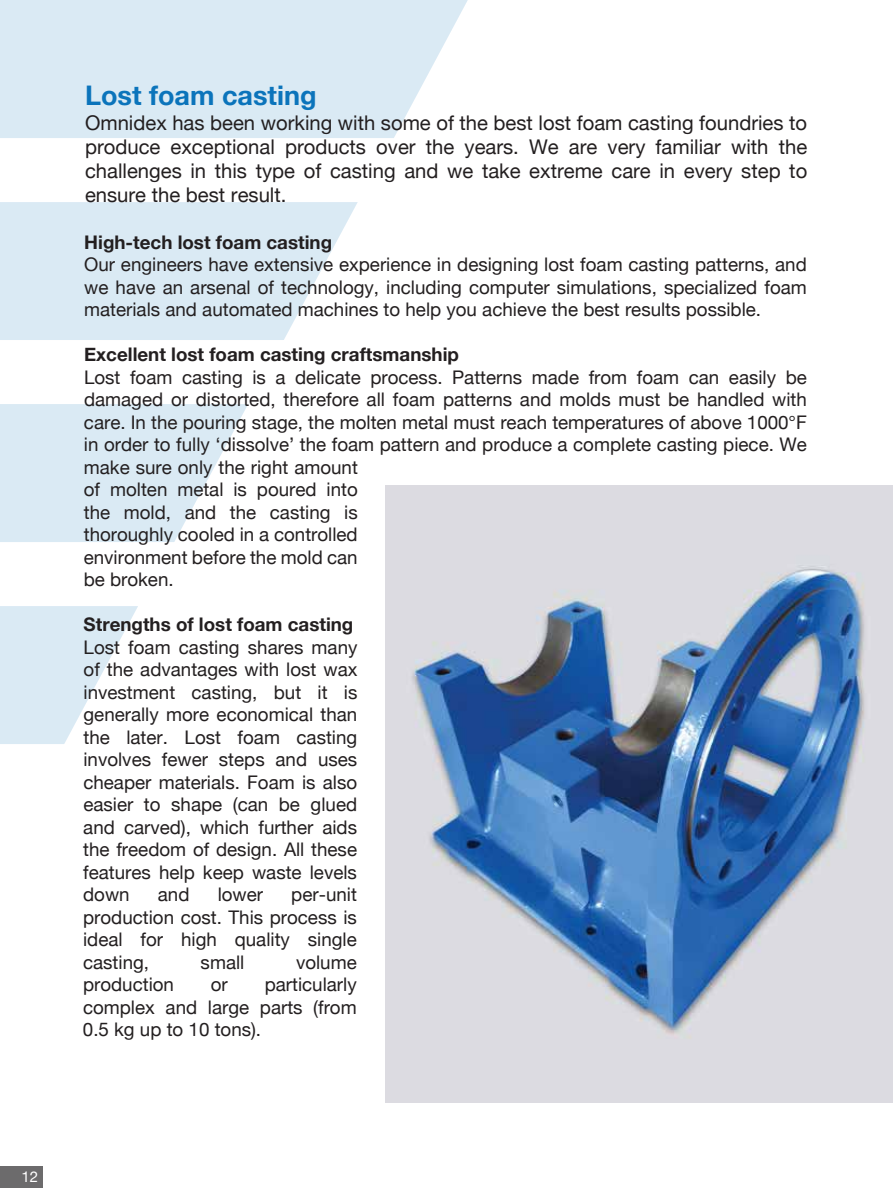
<style>
.page{position:relative;width:893px;height:1188px;background:#fff}
.page>*{position:absolute;margin:0;border:0;box-sizing:border-box;transform-origin:0 0}
.t1{font:700 27px "Helvetica Neue";color:#0b74bb}
.t2{font:20.25px/24.3px "Helvetica Neue";color:#231f20;text-align:justify}
.t3{font:18.75px/22.5px "Helvetica Neue";color:#231f20;text-align:justify}
.t4{font:700 18.75px "Helvetica Neue";color:#231f20}
.t5{font:15px "Helvetica Neue";color:#fff}
</style>
<div class="page">
<svg style="left:0;top:0;width:468px;height:138px;background:#dcebf4"></svg>
<svg style="left:0;top:202px;width:358px;height:138px;background:#ddecf5"></svg>
<svg style="left:0;top:404px;width:248px;height:138px;background:#deecf5"></svg>
<svg style="left:0;top:606px;width:138px;height:138px"></svg>
<div style="left:0;top:1167px;width:43px;height:21px;background:#6c6b6c"></div>
<img style="left:386px;top:486px;width:507px;height:616px">
<h1 class="t1" style="left:85px;top:74px;width:233px">Lost foam casting</h1>
<p class="t2" style="left:85px;top:111px;width:724px">Omnidex has been working with some of the best lost foam casting foundries to produce exceptional products over the years. We are very familiar with the challenges in this type of casting and we take extreme care in every step to ensure the best result.</p>
<p class="t4" style="left:84px;top:227px;width:249px">High-tech lost foam casting</p>
<p class="t3" style="left:84px;top:254px;width:724px">Our engineers have extensive experience in designing lost foam casting patterns, and we have an arsenal of technology, including computer simulations, specialized foam materials and automated machines to help you achieve the best results possible.</p>
<p class="t4" style="left:84px;top:340px;width:376px">Excellent lost foam casting craftsmanship</p>
<p class="t3" style="left:84px;top:367px;width:725px;text-align:left">Lost foam casting is a delicate process. Patterns made from foam can easily be damaged or distorted, therefore all foam patterns and molds must be handled with care. In the pouring stage, the molten metal must reach temperatures of above 1000°F in order to fully ‘dissolve’ the foam pattern and produce a complete casting piece. We make sure only the right amount<br>of molten metal is poured into<br>the mold, and the casting is<br>thoroughly cooled in a controlled<br>environment before the mold can<br>be broken.</p>
<p class="t4" style="left:84px;top:610px;width:271px">Strengths of lost foam casting</p>
<p class="t3" style="left:83px;top:637px;width:276px">Lost foam casting shares many of the advantages with lost wax investment casting, but it is generally more economical than the later. Lost foam casting involves fewer steps and uses cheaper materials. Foam is also easier to shape (can be glued and carved), which further aids the freedom of design. All these features help keep waste levels down</p>
<p class="t3" style="left:83px;top:884px;width:275px;text-indent:208px">per-unit production cost. This process is ideal for high quality single casting,</p>
<p class="t3" style="left:158px;top:884px;width:33px">and</p>
<p class="t3" style="left:218px;top:884px;width:47px">lower</p>
<p class="t3" style="left:201px;top:952px;width:45px">small</p>
<p class="t3" style="left:296px;top:952px;width:62px">volume</p>
<p class="t3" style="left:83px;top:974px;width:275px;text-indent:182px">particularly complex and large parts (from 0.5 kg up to 10 tons).</p>
<p class="t3" style="left:83px;top:974px;width:92px">production</p>
<p class="t3" style="left:211px;top:974px;width:19px">or</p>
<p class="t5" style="left:22px;top:1166px;width:18px">12</p>
</div>
